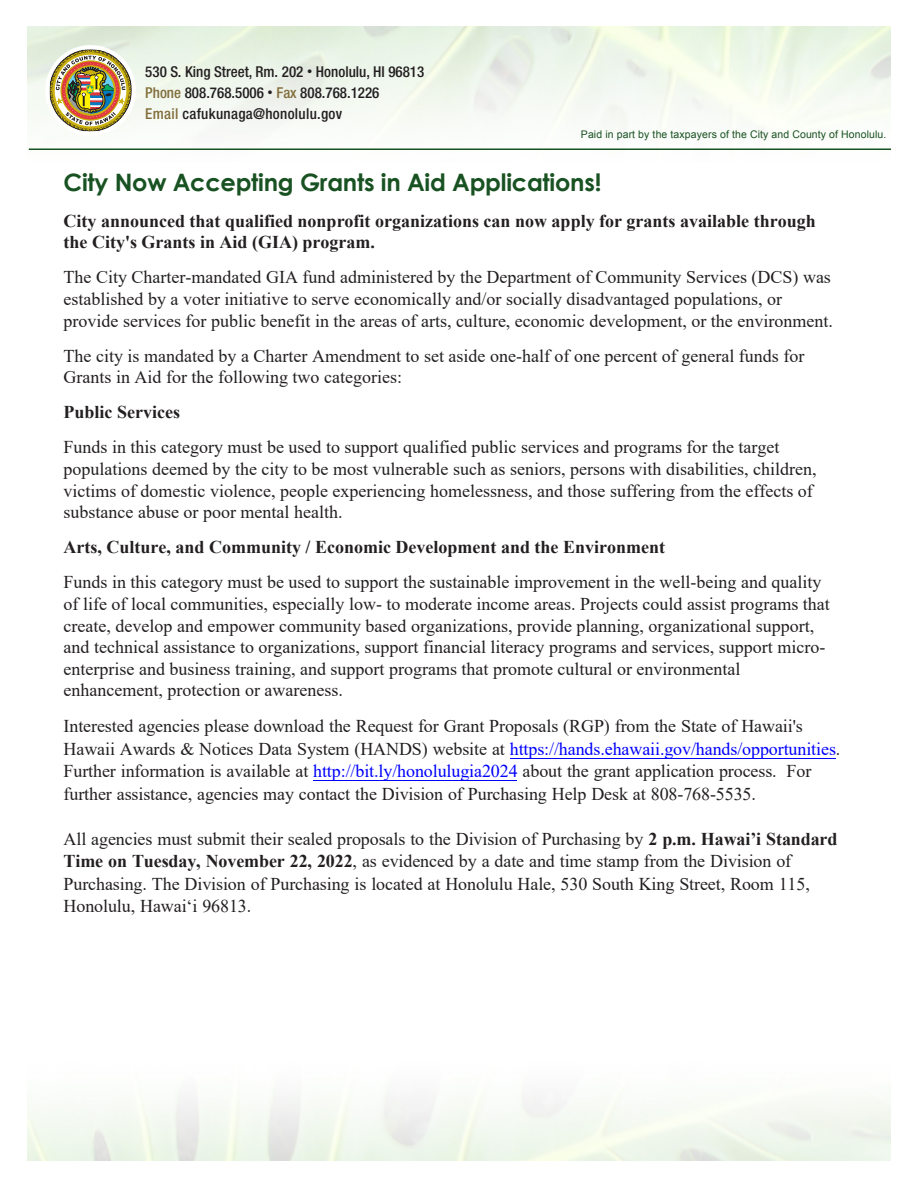
<style>
.page{position:relative;width:918px;height:1188px;background:#fff}
.page>*{position:absolute;margin:0;border:0;box-sizing:border-box;transform-origin:0 0}
.t1{font:700 24px "Century Gothic";letter-spacing:-.01em;color:#195222}
.t2{font:18px/21.6px "Times New Roman";color:#231f20}
.t3{font:700 18px/21.6px "Times New Roman";color:#231f20}
.t4{font:500 condensed 15px/21.3px "Helvetica Neue";color:#231f20}
.t5{font:10.5px "Arial";letter-spacing:.01em;color:#195222}
.s1{font-size:10.5px}
.s2{color:#816e3b}
.s3{color:#00f}
.s4{font-weight:700}
</style>
<div class="page">
<img style="left:50px;top:50px;width:82px;height:81px">
<hr style="left:29px;top:148px;width:862px;height:2px;background:#195222">
<hr style="left:314px;top:781px;width:203px;height:1px;background:#00f">
<hr style="left:510px;top:758px;width:326px;height:1px;background:#00f">
<p class="t4" style="left:145px;top:61px;width:281px">530 S. King Street, Rm. 202 <span class="s1">•</span> Honolulu, HI 96813<br><span class="s2">Phone</span> 808.768.5006 <span class="s1">•</span> <span class="s2">Fax</span> 808.768.1226<br><span class="s2">Email</span> cafukunaga@honolulu.gov</p>
<p class="t5" style="left:581px;top:128px;width:307px">Paid in part by the taxpayers of the City and County of Honolulu.</p>
<h1 class="t1" style="left:64px;top:164px;width:539px">City Now Accepting Grants in Aid Applications!</h1>
<p class="t3" style="left:64px;top:209px;width:754px">City announced that qualified nonprofit organizations can now apply for grants available through the City's Grants in Aid (GIA) program.</p>
<p class="t2" style="left:64px;top:266px;width:771px">The City Charter-mandated GIA fund administered by the Department of Community Services (DCS) was established by a voter initiative to serve economically and/or socially disadvantaged populations, or provide services for public benefit in the areas of arts, culture, economic development, or the environment.</p>
<p class="t2" style="left:64px;top:344px;width:742px">The city is mandated by a Charter Amendment to set aside one-half of one percent of general funds for<br>Grants in Aid for the following two categories:</p>
<p class="t3" style="left:64px;top:401px;width:118px">Public Services</p>
<p class="t2" style="left:64px;top:436px;width:754px">Funds in this category must be used to support qualified public services and programs for the target populations deemed by the city to be most vulnerable such as seniors, persons with disabilities, children, victims of domestic violence, people experiencing homelessness, and those suffering from the effects of substance abuse or poor mental health.</p>
<p class="t3" style="left:64px;top:536px;width:603px">Arts, Culture, and Community / Economic Development and the Environment</p>
<p class="t2" style="left:64px;top:571px;width:768px">Funds in this category must be used to support the sustainable improvement in the well-being and quality of life of local communities, especially low- to moderate income areas. Projects could assist programs that create, develop and empower community based organizations, provide planning, organizational support, and technical assistance to organizations, support financial literacy programs and services, support micro&shy;enterprise and business training, and support programs that promote cultural or environmental enhancement, protection or awareness.</p>
<p class="t2" style="left:64px;top:715px;width:778px;line-height:22.5px">Interested agencies please download the Request for Grant Proposals (RGP) from the State of Hawaii's Hawaii Awards &amp; Notices Data System (HANDS) website at <span class="s3">https://hands.ehawaii.gov/hands/opportunities</span>.<br>Further information is available at <span class="s3">http://bit.ly/honolulugia2024</span> about the grant application process. For further assistance, agencies may contact the Division of Purchasing Help Desk at 808-768-5535.</p>
<p class="t2" style="left:64px;top:827px;width:775px;line-height:22.5px">All agencies must submit their sealed proposals to the Division of Purchasing by <span class="s4">2 p.m. Hawai’i Standard Time on Tuesday, November 22, 2022</span>, as evidenced by a date and time stamp from the Division of Purchasing. The Division of Purchasing is located at Honolulu Hale, 530 South King Street, Room 115, Honolulu, Hawai‘i 96813.</p>
</div>
